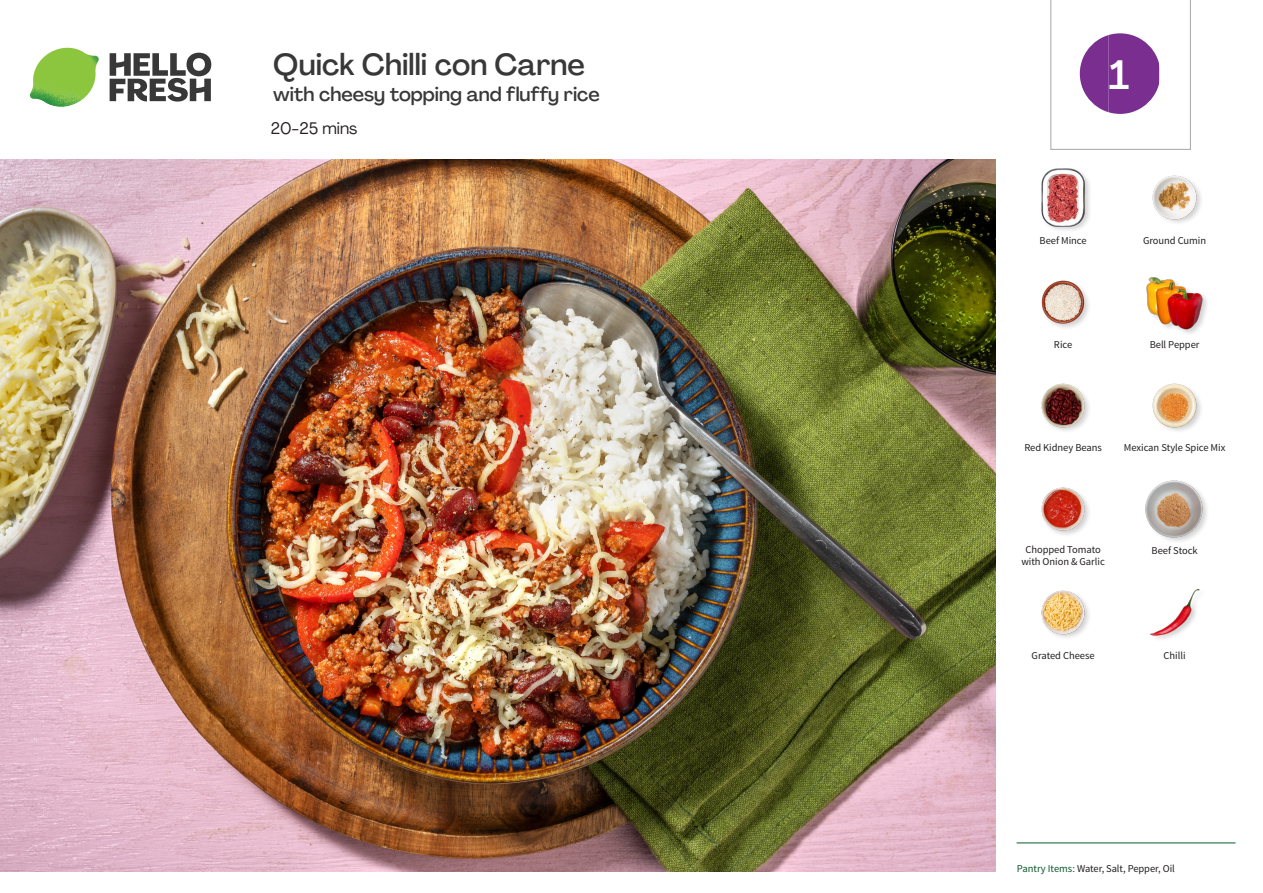
<style>
.page{position:relative;width:1263px;height:893px;background:#fff}
.page>*{position:absolute;margin:0;border:0;box-sizing:border-box;transform-origin:0 0}
._24_Recipe_Nr_Bag{font:500 40.5px "Agrandir";color:#fff}
._15_Titel_UK{font:500 30px "Agrandir";color:#383839}
._15_Titel_UK-2{font:500 19.5px "Agrandir";color:#383839}
._02_Box_Type{font:16.5px "Agrandir";color:#231f20}
._18_FRONT_ingredient{font:10.5px "Source Sans Pro";letter-spacing:-.005em;color:#231f20}
.t1{font:10.5px "Source Sans Variable";letter-spacing:-.005em;color:#231f20}
.s1{font-family:"Source Sans Pro";color:#0e572c}
</style>
<div class="page">
<svg style="left:110px;top:53px;width:101px;height:49px"></svg>
<img style="left:30px;top:48px;width:69px;height:59px">
<img style="left:0;top:159px;width:995px;height:713px">
<hr style="left:1016px;top:843px;width:219px;height:1px;background:#0e572c">
<div style="left:1041px;top:167px;width:51px;height:66px;background:#231f20;opacity:.2"></div>
<img style="left:1041px;top:169px;width:51px;height:57px">
<img style="left:1152px;top:175px;width:49px;height:48px">
<div style="left:1146px;top:276px;width:63px;height:61px;background:#231f20;opacity:.2"></div>
<img style="left:1146px;top:276px;width:57px;height:55px">
<img style="left:1041px;top:280px;width:48px;height:48px">
<img style="left:1152px;top:383px;width:49px;height:48px">
<img style="left:1041px;top:383px;width:48px;height:48px">
<div style="left:1145px;top:479px;width:64px;height:66px;background:#231f20;opacity:.2"></div>
<img style="left:1146px;top:480px;width:57px;height:58px">
<img style="left:1041px;top:487px;width:48px;height:48px">
<img style="left:1150px;top:588px;width:50px;height:51px">
<img style="left:1041px;top:590px;width:48px;height:48px">
<svg style="left:1050px;top:0;width:141px;height:150px"></svg>
<p class="_15_Titel_UK" style="left:273px;top:46px;width:313px">Quick Chilli con Carne</p>
<p class="_15_Titel_UK-2" style="left:273px;top:82px;width:328px">with cheesy topping and fluffy rice</p>
<p class="_02_Box_Type" style="left:271px;top:118px;width:88px">20-25 mins</p>
<p class="_24_Recipe_Nr_Bag" style="left:1109px;top:50px;width:22px">1</p>
<p class="_18_FRONT_ingredient" style="left:1040px;top:234px;width:48px">Beef Mince</p>
<p class="_18_FRONT_ingredient" style="left:1143px;top:234px;width:65px">Ground Cumin</p>
<p class="_18_FRONT_ingredient" style="left:1054px;top:338px;width:20px">Rice</p>
<p class="_18_FRONT_ingredient" style="left:1150px;top:338px;width:51px">Bell Pepper</p>
<p class="_18_FRONT_ingredient" style="left:1024px;top:441px;width:79px">Red Kidney Beans</p>
<p class="_18_FRONT_ingredient" style="left:1124px;top:441px;width:103px">Mexican Style Spice Mix</p>
<p class="_18_FRONT_ingredient" style="left:1025px;top:543px;width:77px">Chopped Tomato</p>
<p class="_18_FRONT_ingredient" style="left:1151px;top:544px;width:47px">Beef Stock</p>
<p class="_18_FRONT_ingredient" style="left:1021px;top:555px;width:85px">with Onion &amp; Garlic</p>
<p class="_18_FRONT_ingredient" style="left:1032px;top:649px;width:64px">Grated Cheese</p>
<p class="_18_FRONT_ingredient" style="left:1164px;top:649px;width:23px">Chilli</p>
<p class="t1" style="left:1017px;top:862px;width:160px"><span class="s1">Pantry Items:</span> Water, Salt, Pepper, Oil</p>
</div>
